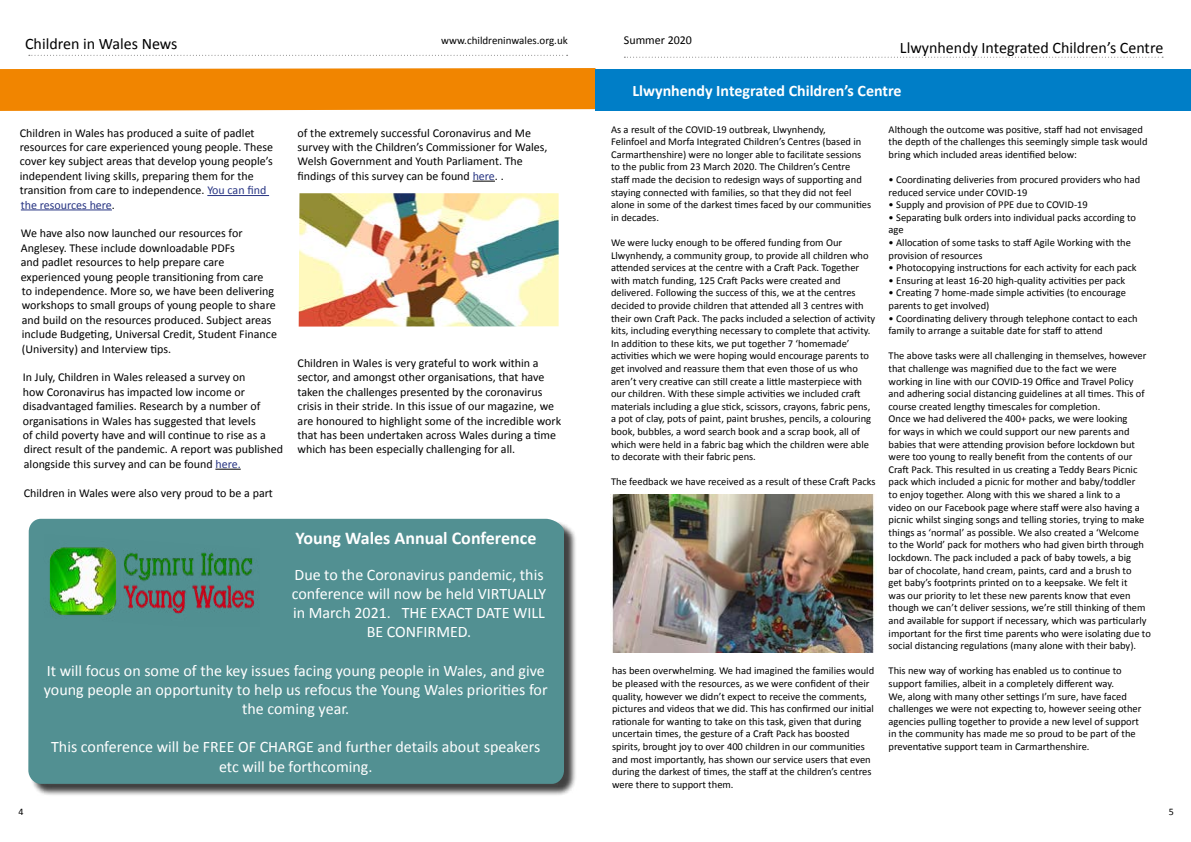
<style>
.page{position:relative;width:1191px;height:842px;background:#fff}
.page>*{position:absolute;margin:0;border:0;box-sizing:border-box;transform-origin:0 0}
.t1{font:700 18px "Calibri";color:#fff}
.t2{font:16px/19.2px "Calibri";color:#fff;text-align:center}
.t3{font:16px "Calibri";color:#000}
.t4{font:700 16px "Calibri";color:#fff}
.t5{font:12px/14.4px "Calibri";color:#000}
.t6{font:11px "Calibri";color:#000}
.t7{font:10.5px/12.6px "Calibri";color:#000}
.t8{font:10px "Calibri";color:#000}
.s1{color:#283583}
</style>
<div class="page">
<svg style="left:624px;top:57px;width:539px;height:1px"></svg>
<svg style="left:29px;top:55px;width:538px;height:1px"></svg>
<div style="left:0;top:68px;width:595px;height:43px;background:#f18500"></div>
<div style="left:595px;top:69px;width:596px;height:42px;background:#007ec7"></div>
<hr style="left:207px;top:195px;width:62px;height:1px;background:#283583">
<hr style="left:21px;top:210px;width:91px;height:1px;background:#283583">
<svg style="left:215px;top:469px;width:26px;height:1px"></svg>
<svg style="left:472px;top:181px;width:23px;height:1px"></svg>
<div style="left:30px;top:520px;width:546px;height:276px;background:#000;opacity:.75"></div>
<div style="left:28px;top:519px;width:536px;height:265px;background:#529092"></div>
<img style="left:299px;top:193px;width:259px;height:134px">
<img style="left:612px;top:495px;width:263px;height:157px">
<img style="left:43px;top:533px;width:218px;height:94px">
<h2 class="t3" style="left:25px;top:33px;width:154px">Children in Wales News</h2>
<p class="t6" style="left:441px;top:33px;width:128px">www.childreninwales.org.uk</p>
<p class="t5" style="left:624px;top:33px;width:70px">Summer 2020</p>
<h2 class="t3" style="left:900px;top:38px;width:265px">Llwynhendy Integrated Children’s Centre</h2>
<h2 class="t4" style="left:632px;top:80px;width:271px">Llwynhendy Integrated Children’s Centre</h2>
<p class="t5" style="left:20px;top:125px;width:255px">Children in Wales has produced a suite of padlet resources for care experienced young people. These cover key subject areas that develop young people’s independent living skills, preparing them for the transition from care to independence. <span class="s1">You can find the resources here</span>.</p>
<p class="t5" style="left:21px;top:226px;width:258px">We have also now launched our resources for Anglesey. These include downloadable PDFs<br>and padlet resources to help prepare care experienced young people transitioning from care<br>to independence. More so, we have been delivering workshops to small groups of young people to share and build on the resources produced. Subject areas include Budgeting, Universal Credit, Student Finance (University) and Interview tips.</p>
<p class="t5" style="left:23px;top:370px;width:262px">In July, Children in Wales released a survey on<br>how Coronavirus has impacted low income or disadvantaged families. Research by a number of organisations in Wales has suggested that levels<br>of child poverty have and will continue to rise as a direct result of the pandemic. A report was published alongside this survey and can be found <span class="s1">here.</span></p>
<p class="t5" style="left:24px;top:485px;width:251px">Children in Wales were also very proud to be a part</p>
<p class="t5" style="left:298px;top:125px;width:251px">of the extremely successful Coronavirus and Me survey with the Children’s Commissioner for Wales, Welsh Government and Youth Parliament. The findings of this survey can be found <span class="s1">here</span>. .</p>
<p class="t5" style="left:298px;top:356px;width:265px">Children in Wales is very grateful to work within a sector, and amongst other organisations, that have taken the challenges presented by the coronavirus crisis in their stride. In this issue of our magazine, we are honoured to highlight some of the incredible work that has been undertaken across Wales during a time which has been especially challenging for all.</p>
<h1 class="t1" style="left:296px;top:526px;width:242px">Young Wales Annual Conference</h1>
<h2 class="t2" style="left:292px;top:565px;width:256px">Due to the Coronavirus pandemic, this conference will now be held VIRTUALLY in March 2021. THE EXACT DATE WILL<br>BE CONFIRMED.</h2>
<h2 class="t2" style="left:44px;top:661px;width:505px">It will focus on some of the key issues facing young people in Wales, and give young people an opportunity to help us refocus the Young Wales priorities for the coming year.</h2>
<h2 class="t2" style="left:51px;top:738px;width:491px">This conference will be FREE OF CHARGE and further details about speakers etc will be forthcoming.</h2>
<p class="t7" style="left:611px;top:123px;width:261px">As a result of the COVID-19 outbreak, Llwynhendy,<br>Felinfoel and Morfa Integrated Children’s Centres (based in Carmarthenshire) were no longer able to facilitate sessions to the public from 23 March 2020. The Children’s Centre staff made the decision to redesign ways of supporting and staying connected with families, so that they did not feel alone in some of the darkest times faced by our communities in decades.</p>
<p class="t7" style="left:611px;top:236px;width:266px">We were lucky enough to be offered funding from Our Llwynhendy, a community group, to provide all children who attended services at the centre with a Craft Pack. Together with match funding, 125 Craft Packs were created and delivered. Following the success of this, we at the centres decided to provide children that attended all 3 centres with their own Craft Pack. The packs included a selection of activity kits, including everything necessary to complete that activity.<br>In addition to these kits, we put together 7 ‘homemade’ activities which we were hoping would encourage parents to get involved and reassure them that even those of us who aren’t very creative can still create a little masterpiece with our children. With these simple activities we included craft materials including a glue stick, scissors, crayons, fabric pens, a pot of clay, pots of paint, paint brushes, pencils, a colouring book, bubbles, a word search book and a scrap book, all of which were held in a fabric bag which the children were able to decorate with their fabric pens.</p>
<p class="t7" style="left:611px;top:476px;width:266px">The feedback we have received as a result of these Craft Packs</p>
<p class="t7" style="left:612px;top:665px;width:264px">has been overwhelming. We had imagined the families would be pleased with the resources, as we were confident of their quality, however we didn’t expect to receive the comments, pictures and videos that we did. This has confirmed our initial rationale for wanting to take on this task, given that during uncertain times, the gesture of a Craft Pack has boosted spirits, brought joy to over 400 children in our communities and most importantly, has shown our service users that even during the darkest of times, the staff at the children’s centres were there to support them.</p>
<p class="t7" style="left:888px;top:123px;width:260px">Although the outcome was positive, staff had not envisaged the depth of the challenges this seemingly simple task would bring which included areas identified below:</p>
<p class="t7" style="left:888px;top:173px;width:253px">• Coordinating deliveries from procured providers who had reduced service under COVID-19</p>
<p class="t7" style="left:888px;top:198px;width:201px">• Supply and provision of PPE due to COVID-19</p>
<p class="t7" style="left:888px;top:211px;width:249px">• Separating bulk orders into individual packs according to age</p>
<p class="t7" style="left:888px;top:236px;width:244px">• Allocation of some tasks to staff Agile Working with the provision of resources</p>
<p class="t7" style="left:888px;top:261px;width:249px">• Photocopying instructions for each activity for each pack</p>
<p class="t7" style="left:888px;top:274px;width:238px">• Ensuring at least 16-20 high-quality activities per pack</p>
<p class="t7" style="left:888px;top:287px;width:239px">• Creating 7 home-made simple activities (to encourage parents to get involved)</p>
<p class="t7" style="left:888px;top:312px;width:251px">• Coordinating delivery through telephone contact to each family to arrange a suitable date for staff to attend</p>
<p class="t7" style="left:888px;top:350px;width:264px">The above tasks were all challenging in themselves, however that challenge was magnified due to the fact we were working in line with our COVID-19 Office and Travel Policy and adhering social distancing guidelines at all times. This of course created lengthy timescales for completion.<br>Once we had delivered the 400+ packs, we were looking<br>for ways in which we could support our new parents and babies that were attending provision before lockdown but were too young to really benefit from the contents of our Craft Pack. This resulted in us creating a Teddy Bears Picnic pack which included a picnic for mother and baby/toddler<br>to enjoy together. Along with this we shared a link to a<br>video on our Facebook page where staff were also having a picnic whilst singing songs and telling stories, trying to make things as ‘normal’ as possible. We also created a ‘Welcome<br>to the World’ pack for mothers who had given birth through lockdown. The pack included a pack of baby towels, a big<br>bar of chocolate, hand cream, paints, card and a brush to<br>get baby’s footprints printed on to a keepsake. We felt it<br>was our priority to let these new parents know that even though we can’t deliver sessions, we’re still thinking of them and available for support if necessary, which was particularly important for the first time parents who were isolating due to social distancing regulations (many alone with their baby).</p>
<p class="t7" style="left:888px;top:665px;width:254px">This new way of working has enabled us to continue to support families, albeit in a completely different way.<br>We, along with many other settings I’m sure, have faced challenges we were not expecting to, however seeing other agencies pulling together to provide a new level of support in the community has made me so proud to be part of the preventative support team in Carmarthenshire.</p>
<p class="t8" style="left:18px;top:806px;width:7px">4</p>
<p class="t8" style="left:1168px;top:806px;width:7px">5</p>
</div>
